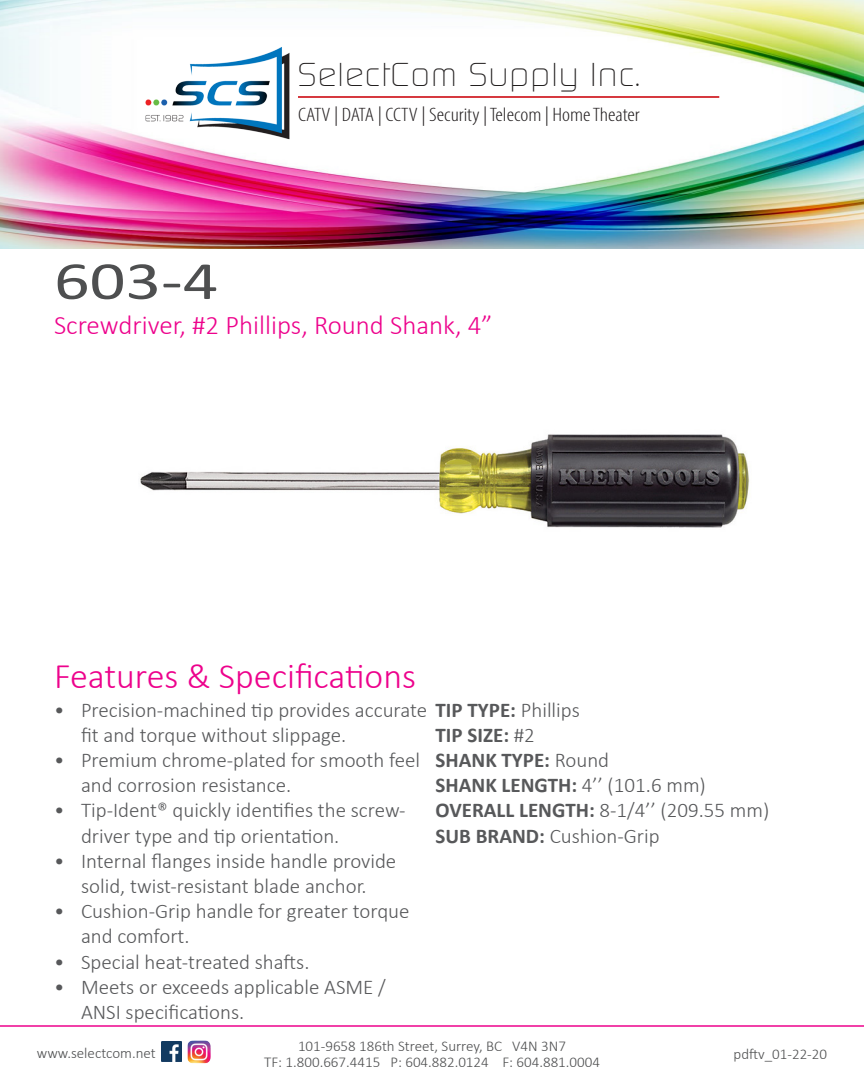
<style>
.page{position:relative;width:864px;height:1080px;background:#fff}
.page>*{position:absolute;margin:0;border:0;box-sizing:border-box;transform-origin:0 0}
.t1{font:54px "Calibri";color:#4e4f50;scale:1.3 1}
.t2{font:300 36px "Calibri";color:#ed028c}
.t3{font:300 32.1px "Digital";letter-spacing:.05em;color:#221f1f}
.t4{font:300 27px "Calibri";color:#ed028c}
.t5{font:300 21px/25.2px "Calibri";color:#57585a}
.t6{font:700 21px "Calibri";color:#57585a}
.t7{font:300 condensed 19.5px "Myriad Pro";color:#231f20;scale:1.15 1}
.t8{font:300 15px "Calibri";color:#4e4f50}
.s1{font-weight:700}
.s2{font-weight:300}
</style>
<div class="page">
<img style="left:0;top:0;width:864px;height:249px">
<div style="left:209px;top:61px;width:435px;height:78px;background:#fff"></div>
<hr style="left:0;top:1025px;width:864px;height:2px;background:#ed028c">
<img style="left:145px;top:47px;width:144px;height:92px">
<hr style="left:298px;top:96px;width:421px;height:2px;background:#d1232a">
<img style="left:162px;top:1042px;width:20px;height:20px">
<img style="left:187px;top:1040px;width:23px;height:23px">
<img style="left:140px;top:434px;width:610px;height:94px">
<p class="t3" style="left:298px;top:56px;width:343px">SelectCom Supply Inc.</p>
<p class="t7" style="left:298px;top:103px;width:299px">CATV | DATA | CCTV | Security | Telecom | Home Theater</p>
<p class="t1" style="left:54px;top:247px;width:128px">603-4</p>
<p class="t4" style="left:54px;top:309px;width:440px">Screwdriver, #2 Phillips, Round Shank, 4”</p>
<p class="t2" style="left:54px;top:654px;width:364px">Features &amp; Specifications</p>
<p class="t5" style="left:81px;top:697px;width:500px;text-indent:-27px">• Precision-machined tip provides accurate <span class="s1">TIP TYPE:</span> Phillips fit and torque without slippage.</p>
<p class="t5" style="left:81px;top:747px;width:341px;text-indent:-27px">• Premium chrome-plated for smooth feel and corrosion resistance.</p>
<p class="t5" style="left:81px;top:798px;width:326px;text-indent:-27px">• Tip-Ident® quickly identifies the screw&shy;driver type and tip orientation.</p>
<p class="t5" style="left:54px;top:848px;width:344px;text-align:center">• Internal flanges inside handle provide solid, twist-resistant blade anchor.</p>
<p class="t5" style="left:81px;top:898px;width:330px;text-indent:-27px">• Cushion-Grip handle for greater torque and comfort.</p>
<p class="t5" style="left:54px;top:949px;width:257px">• Special heat-treated shafts.</p>
<p class="t5" style="left:81px;top:974px;width:306px;text-indent:-27px">• Meets or exceeds applicable ASME /<br>ANSI specifications.</p>
<p class="t6" style="left:436px;top:721px;width:101px">TIP SIZE: <span class="s2">#2</span></p>
<p class="t6" style="left:436px;top:747px;width:175px">SHANK TYPE: <span class="s2">Round</span></p>
<p class="t6" style="left:436px;top:772px;width:272px">SHANK LENGTH: <span class="s2">4’’ (101.6 mm)</span></p>
<p class="t5" style="left:436px;top:798px;width:335px"><span class="s1">OVERALL LENGTH:</span> 8-1/4’’ (209.55 mm)</p>
<p class="t5" style="left:436px;top:823px;width:226px"><span class="s1">SUB BRAND:</span> Cushion-Grip</p>
<p class="t8" style="left:298px;top:1036px;width:269px">101-9658 186th Street, Surrey, BC V4N 3N7</p>
<p class="t8" style="left:37px;top:1043px;width:120px">www.selectcom.net</p>
<p class="t8" style="left:734px;top:1045px;width:95px">pdftv_01-22-20</p>
<p class="t8" style="left:264px;top:1053px;width:337px">TF: 1.800.667.4415 P: 604.882.0124 F: 604.881.0004</p>
</div>
